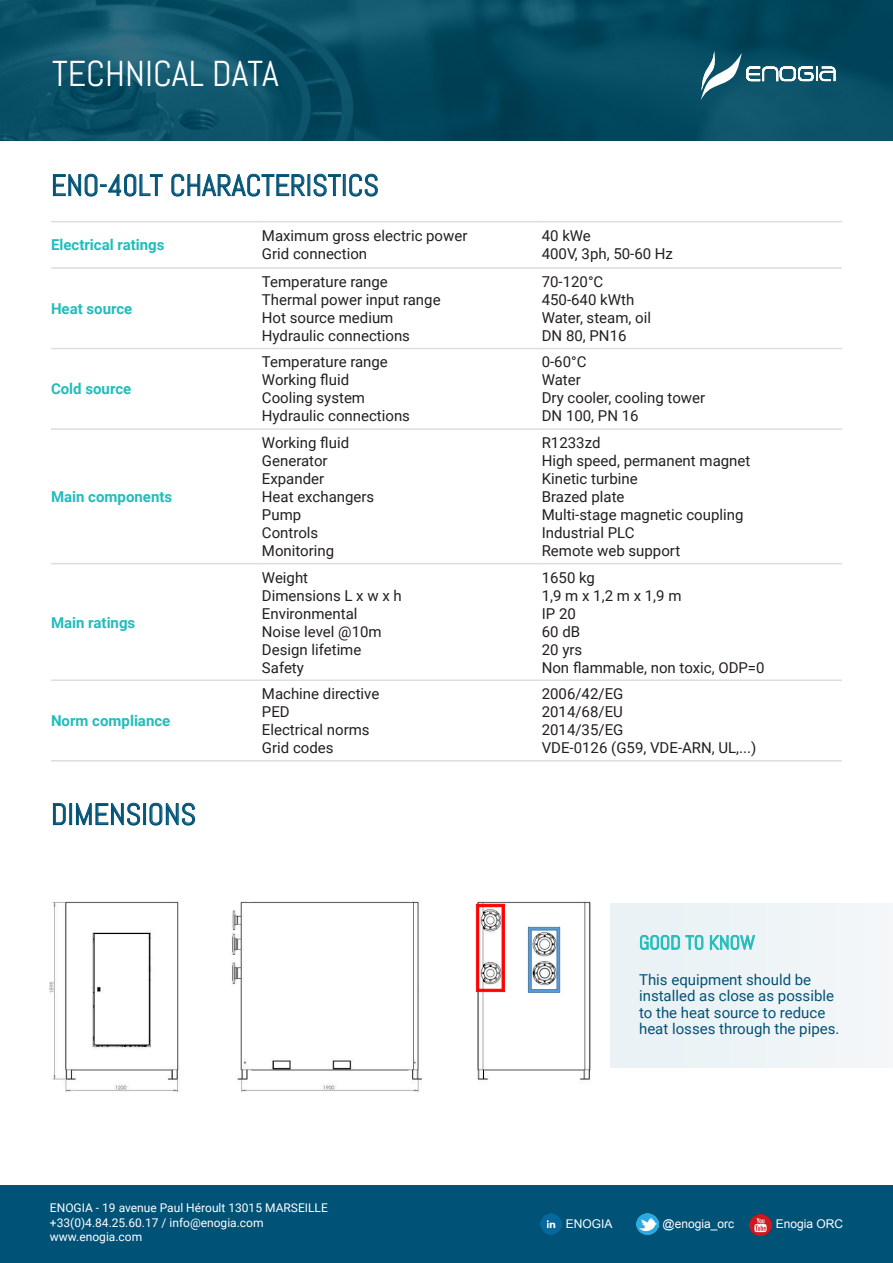
<style>
.page{position:relative;width:893px;height:1263px;background:#fff}
.page>*{position:absolute;margin:0;border:0;box-sizing:border-box;transform-origin:0 0}
.t1{font:36px "Abel";color:#fff}
.t2{font:30px "Abel";color:#015277}
.t3{font:19.5px "Abel";color:#21bdbb}
.t4{font:15px "Roboto";color:#231f20}
.t5{font:15px/16.5px "Roboto";color:#015277}
.t6{font:700 15px "Roboto";color:#21bdbb}
.t7{font:12px "Roboto";color:#fff}
.t8{font:12px "Arial";color:#fff}
</style>
<div class="page">
<img style="left:0;top:0;width:893px;height:140px">
<div style="left:0;top:1185px;width:893px;height:78px;background:#015277"></div>
<img style="left:540px;top:1213px;width:21px;height:21px">
<img style="left:637px;top:1213px;width:21px;height:21px">
<img style="left:750px;top:1214px;width:21px;height:22px">
<svg style="left:701px;top:51px;width:135px;height:49px;background:#356f81"></svg>
<div style="left:610px;top:904px;width:283px;height:163px;background:#edf4f6"></div>
<svg style="left:640px;top:935px;width:63px;height:15px"></svg>
<svg style="left:710px;top:935px;width:45px;height:15px"></svg>
<svg style="left:53px;top:173px;width:110px;height:24px"></svg>
<svg style="left:171px;top:173px;width:134px;height:24px"></svg>
<svg style="left:313px;top:173px;width:28px;height:24px"></svg>
<div style="left:343px;top:174px;width:3px;height:22px;border:1px solid #015277"></div>
<svg style="left:349px;top:173px;width:29px;height:24px"></svg>
<svg style="left:53px;top:803px;width:13px;height:22px"></svg>
<div style="left:69px;top:803px;width:3px;height:22px;border:1px solid #015277"></div>
<svg style="left:76px;top:802px;width:64px;height:24px"></svg>
<div style="left:143px;top:803px;width:3px;height:22px;border:1px solid #015277"></div>
<svg style="left:149px;top:802px;width:46px;height:24px"></svg>
<hr style="left:51px;top:221px;width:211px;height:1px;background:#dcdddf">
<hr style="left:262px;top:221px;width:280px;height:1px;background:#dcdddf">
<hr style="left:542px;top:221px;width:300px;height:1px;background:#dcdddf">
<hr style="left:51px;top:267px;width:211px;height:2px;background:#dcdddf">
<hr style="left:262px;top:267px;width:280px;height:2px;background:#dcdddf">
<hr style="left:542px;top:267px;width:300px;height:2px;background:#dcdddf">
<hr style="left:51px;top:348px;width:211px;height:1px;background:#dcdddf">
<hr style="left:262px;top:348px;width:280px;height:1px;background:#dcdddf">
<hr style="left:542px;top:348px;width:300px;height:1px;background:#dcdddf">
<hr style="left:51px;top:428px;width:211px;height:2px;background:#dcdddf">
<hr style="left:262px;top:428px;width:280px;height:2px;background:#dcdddf">
<hr style="left:542px;top:428px;width:300px;height:2px;background:#dcdddf">
<hr style="left:51px;top:563px;width:211px;height:1px;background:#dcdddf">
<hr style="left:262px;top:563px;width:280px;height:1px;background:#dcdddf">
<hr style="left:542px;top:563px;width:300px;height:1px;background:#dcdddf">
<hr style="left:51px;top:679px;width:211px;height:2px;background:#dcdddf">
<hr style="left:262px;top:679px;width:280px;height:2px;background:#dcdddf">
<hr style="left:542px;top:679px;width:300px;height:2px;background:#dcdddf">
<hr style="left:51px;top:760px;width:211px;height:1px;background:#dcdddf">
<hr style="left:262px;top:760px;width:280px;height:1px;background:#dcdddf">
<hr style="left:542px;top:760px;width:300px;height:1px;background:#dcdddf">
<img style="left:49px;top:901px;width:542px;height:191px">
<svg style="left:476px;top:904px;width:29px;height:88px"></svg>
<svg style="left:528px;top:927px;width:32px;height:66px"></svg>
<p class="t1" style="left:52px;top:51px;width:228px">TECHNICAL DATA</p>
<p class="t2" style="left:51px;top:166px;width:329px">ENO-40LT CHARACTERISTICS</p>
<p class="t6" style="left:51px;top:235px;width:115px">Electrical ratings</p>
<p class="t6" style="left:51px;top:298px;width:83px">Heat source</p>
<p class="t6" style="left:51px;top:379px;width:82px">Cold source</p>
<p class="t6" style="left:51px;top:486px;width:123px">Main components</p>
<p class="t6" style="left:51px;top:612px;width:86px">Main ratings</p>
<p class="t6" style="left:51px;top:710px;width:121px">Norm compliance</p>
<p class="t2" style="left:51px;top:795px;width:147px">DIMENSIONS</p>
<p class="t4" style="left:262px;top:226px;width:207px">Maximum gross electric power</p>
<p class="t4" style="left:262px;top:244px;width:107px">Grid connection</p>
<p class="t4" style="left:262px;top:271px;width:127px">Temperature range</p>
<p class="t4" style="left:262px;top:289px;width:180px">Thermal power input range</p>
<p class="t4" style="left:262px;top:307px;width:133px">Hot source medium</p>
<p class="t4" style="left:262px;top:325px;width:150px">Hydraulic connections</p>
<p class="t4" style="left:262px;top:352px;width:127px">Temperature range</p>
<p class="t4" style="left:262px;top:370px;width:89px">Working fluid</p>
<p class="t4" style="left:262px;top:388px;width:105px">Cooling system</p>
<p class="t4" style="left:262px;top:406px;width:150px">Hydraulic connections</p>
<p class="t4" style="left:262px;top:432px;width:89px">Working fluid</p>
<p class="t4" style="left:262px;top:450px;width:67px">Generator</p>
<p class="t4" style="left:262px;top:468px;width:64px">Expander</p>
<p class="t4" style="left:262px;top:486px;width:114px">Heat exchangers</p>
<p class="t4" style="left:262px;top:504px;width:41px">Pump</p>
<p class="t4" style="left:262px;top:522px;width:58px">Controls</p>
<p class="t4" style="left:262px;top:540px;width:74px">Monitoring</p>
<p class="t4" style="left:262px;top:567px;width:48px">Weight</p>
<p class="t4" style="left:262px;top:585px;width:141px">Dimensions L x w x h</p>
<p class="t4" style="left:262px;top:603px;width:97px">Environmental</p>
<p class="t4" style="left:262px;top:621px;width:121px">Noise level @10m</p>
<p class="t4" style="left:262px;top:639px;width:101px">Design lifetime</p>
<p class="t4" style="left:262px;top:657px;width:44px">Safety</p>
<p class="t4" style="left:262px;top:683px;width:119px">Machine directive</p>
<p class="t4" style="left:262px;top:701px;width:29px">PED</p>
<p class="t4" style="left:262px;top:719px;width:109px">Electrical norms</p>
<p class="t4" style="left:262px;top:737px;width:73px">Grid codes</p>
<p class="t7" style="left:50px;top:1200px;width:279px">ENOGIA - 19 avenue Paul Héroult 13015 MARSEILLE</p>
<p class="t7" style="left:50px;top:1214px;width:215px">+33(0)4.84.25.60.17 / info@enogia.com</p>
<p class="t7" style="left:50px;top:1228px;width:94px">www.enogia.com</p>
<p class="t4" style="left:542px;top:226px;width:51px">40 kWe</p>
<p class="t4" style="left:542px;top:244px;width:133px">400V, 3ph, 50-60 Hz</p>
<p class="t4" style="left:542px;top:271px;width:63px">70-120°C</p>
<p class="t4" style="left:542px;top:289px;width:94px">450-640 kWth</p>
<p class="t4" style="left:542px;top:307px;width:111px">Water, steam, oil</p>
<p class="t4" style="left:542px;top:325px;width:86px">DN 80, PN16</p>
<p class="t4" style="left:542px;top:352px;width:46px">0-60°C</p>
<p class="t4" style="left:542px;top:370px;width:41px">Water</p>
<p class="t4" style="left:542px;top:388px;width:165px">Dry cooler, cooling tower</p>
<p class="t4" style="left:542px;top:406px;width:98px">DN 100, PN 16</p>
<p class="t4" style="left:542px;top:432px;width:60px">R1233zd</p>
<p class="t4" style="left:542px;top:450px;width:210px">High speed, permanent magnet</p>
<p class="t4" style="left:542px;top:468px;width:97px">Kinetic turbine</p>
<p class="t4" style="left:542px;top:486px;width:84px">Brazed plate</p>
<p class="t4" style="left:542px;top:504px;width:203px">Multi-stage magnetic coupling</p>
<p class="t4" style="left:542px;top:522px;width:94px">Industrial PLC</p>
<p class="t4" style="left:542px;top:540px;width:140px">Remote web support</p>
<p class="t4" style="left:542px;top:567px;width:55px">1650 kg</p>
<p class="t4" style="left:542px;top:585px;width:141px">1,9 m x 1,2 m x 1,9 m</p>
<p class="t4" style="left:542px;top:603px;width:36px">IP 20</p>
<p class="t4" style="left:542px;top:621px;width:40px">60 dB</p>
<p class="t4" style="left:542px;top:639px;width:42px">20 yrs</p>
<p class="t4" style="left:542px;top:657px;width:224px">Non flammable, non toxic, ODP=0</p>
<p class="t4" style="left:542px;top:683px;width:83px">2006/42/EG</p>
<p class="t4" style="left:542px;top:701px;width:83px">2014/68/EU</p>
<p class="t4" style="left:542px;top:719px;width:83px">2014/35/EG</p>
<p class="t4" style="left:542px;top:737px;width:216px">VDE-0126 (G59, VDE-ARN, UL,...)</p>
<p class="t3" style="left:639px;top:930px;width:117px">GOOD TO KNOW</p>
<p class="t5" style="left:639px;top:970px;width:202px">This equipment should be installed as close as possible to the heat source to reduce heat losses through the pipes.</p>
<p class="t8" style="left:566px;top:1216px;width:48px">ENOGIA</p>
<p class="t8" style="left:663px;top:1216px;width:73px">@enogia_orc</p>
<p class="t8" style="left:776px;top:1216px;width:69px">Enogia ORC</p>
</div>
